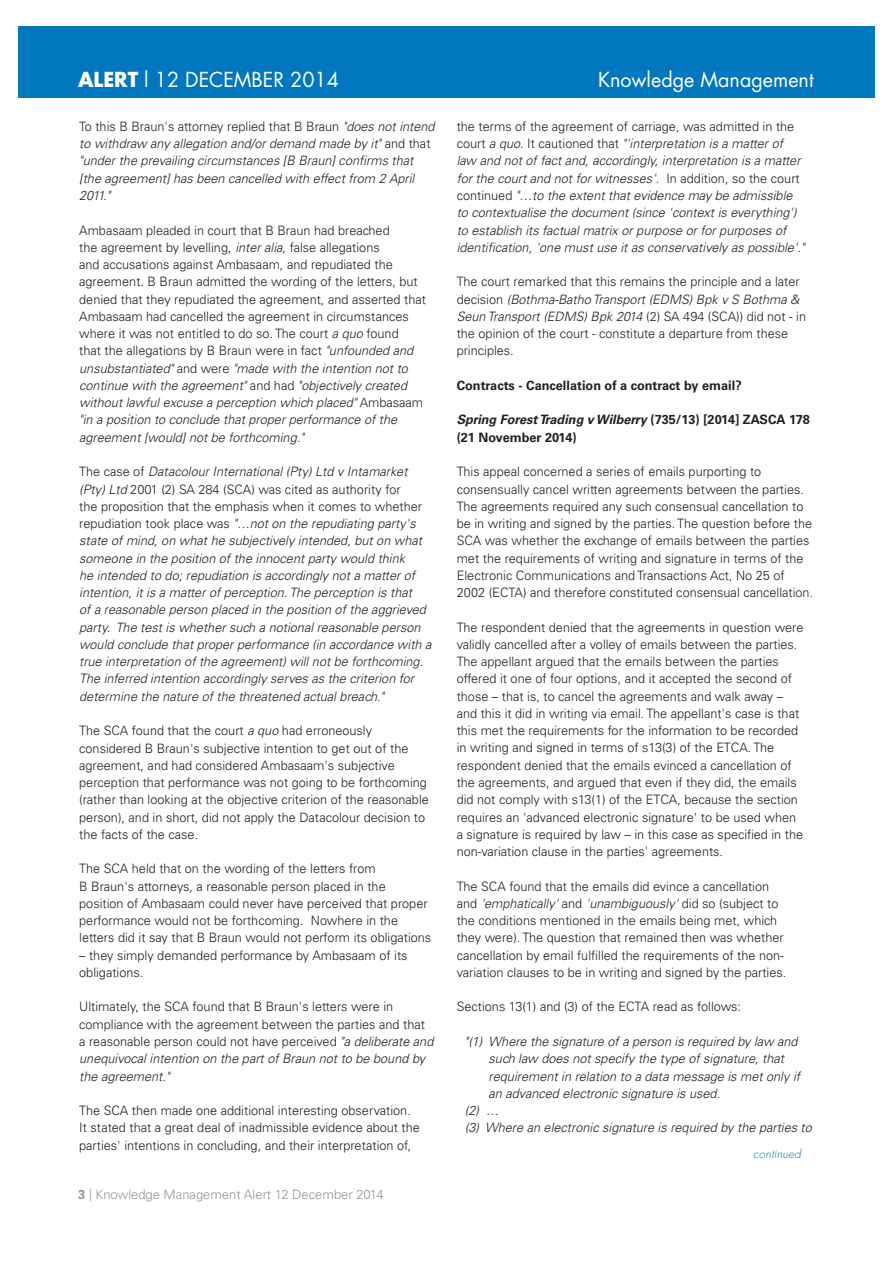
<style>
.page{position:relative;width:893px;height:1263px;background:#fff}
.page>*{position:absolute;margin:0;border:0;box-sizing:border-box;transform-origin:0 0}
.t1{font:20.1px "Futura Std";color:#fff}
.t2{font:300 12.9px/17.2px "Univers LT Std";color:#231f20}
.t3{font:italic 300 12.9px/17.2px "Univers LT Std";color:#231f20}
.t4{font:700 12.9px/17.2px "Univers LT Std";color:#231f20}
.t5{font:300 12.9px "Univers LT Std";color:#939598}
.t6{font:italic 300 11.55px "Futura Std";letter-spacing:.01em;color:#0077be}
.s1{font-weight:700}
.s2{font-style:normal}
.s3{font-style:italic}
</style>
<div class="page">
<div style="left:18px;top:26px;width:856px;height:71px;background:#0077be"></div>
<h1 class="t1" style="left:78px;top:70px;width:262px"><span class="s1">ALERT</span> l 12 DECEMBER 2014</h1>
<p class="t3" style="left:79px;top:119px;width:357px"><span class="s2">To this B Braun's attorney replied that B Braun</span> "does not intend to withdraw any allegation and/or demand made by it" <span class="s2">and that </span>"under the prevailing circumstances [B Braun] confirms that [the agreement] has been cancelled with effect from 2 April 2011."</p>
<p class="t2" style="left:79px;top:222px;width:348px">Ambasaam pleaded in court that B Braun had breached<br>the agreement by levelling, <span class="s3">inter alia</span>, false allegations<br>and accusations against Ambasaam, and repudiated the agreement. B Braun admitted the wording of the letters, but denied that they repudiated the agreement, and asserted that Ambasaam had cancelled the agreement in circumstances where it was not entitled to do so. The court <span class="s3">a quo</span> found<br>that the allegations by B Braun were in fact <span class="s3">"unfounded and unsubstantiated"</span> and were <span class="s3">"made with the intention not to continue with the agreement"</span> and had <span class="s3">"objectively created without lawful excuse a perception which placed"</span> Ambasaam <span class="s3">"in a position to conclude that proper performance of the agreement [would] not be forthcoming."</span></p>
<p class="t3" style="left:79px;top:464px;width:354px"><span class="s2">The case of</span> Datacolour International (Pty) Ltd v Intamarket (Pty) Ltd <span class="s2">2001 (2) SA 284 (SCA) was cited as authority for<br>the proposition that the emphasis when it comes to whether repudiation took place was</span> "…not on the repudiating party's state of mind, on what he subjectively intended, but on what someone in the position of the innocent party would think<br>he intended to do; repudiation is accordingly not a matter of intention, it is a matter of perception. The perception is that<br>of a reasonable person placed in the position of the aggrieved party. The test is whether such a notional reasonable person would conclude that proper performance (in accordance with a true interpretation of the agreement) will not be forthcoming.<br>The inferred intention accordingly serves as the criterion for determine the nature of the threatened actual breach."</p>
<p class="t2" style="left:79px;top:723px;width:351px">The SCA found that the court <span class="s3">a quo</span> had erroneously considered B Braun's subjective intention to get out of the agreement, and had considered Ambasaam's subjective perception that performance was not going to be forthcoming (rather than looking at the objective criterion of the reasonable person), and in short, did not apply the Datacolour decision to the facts of the case.</p>
<p class="t2" style="left:79px;top:861px;width:353px">The SCA held that on the wording of the letters from<br>B Braun's attorneys, a reasonable person placed in the position of Ambasaam could never have perceived that proper performance would not be forthcoming. Nowhere in the letters did it say that B Braun would not perform its obligations</p>
<p class="t2" style="left:79px;top:947px;width:330px">– they simply demanded performance by Ambasaam of its obligations.</p>
<p class="t2" style="left:79px;top:999px;width:356px">Ultimately, the SCA found that B Braun's letters were in compliance with the agreement between the parties and that a reasonable person could not have perceived <span class="s3">"a deliberate and unequivocal intention on the part of Braun not to be bound by the agreement."</span></p>
<p class="t2" style="left:79px;top:1103px;width:342px">The SCA then made one additional interesting observation.<br>It stated that a great deal of inadmissible evidence about the parties' intentions in concluding, and their interpretation of,</p>
<p class="t5" style="left:78px;top:1188px;width:307px"><span class="s1">3</span> | Knowledge Management Alert 12 December 2014</p>
<h1 class="t1" style="left:598px;top:70px;width:217px">Knowledge Management</h1>
<p class="t3" style="left:456px;top:119px;width:349px"><span class="s2">the terms of the agreement of carriage, was admitted in the court</span> a quo<span class="s2">. It cautioned that</span> "'interpretation is a matter of law and not of fact and, accordingly, interpretation is a matter for the court and not for witnesses'<span class="s2">. In addition, so the court continued</span> "…to the extent that evidence may be admissible to contextualise the document (since 'context is everything') to establish its factual matrix or purpose or for purposes of identification, 'one must use it as conservatively as possible'."</p>
<p class="t2" style="left:456px;top:274px;width:351px">The court remarked that this remains the principle and a later decision <span class="s3">(Bothma-Batho Transport (EDMS) Bpk v S Bothma &amp; Seun Transport (EDMS) Bpk 2014</span> (2) SA 494 (SCA)) did not - in the opinion of the court - constitute a departure from these principles.</p>
<p class="t4" style="left:456px;top:377px;width:286px">Contracts - Cancellation of a contract by email?</p>
<p class="t4" style="left:456px;top:412px;width:355px"><span class="s3">Spring Forest Trading v Wilberry</span> (735/13) [2014] ZASCA 178 (21 November 2014)</p>
<p class="t2" style="left:456px;top:464px;width:358px">This appeal concerned a series of emails purporting to consensually cancel written agreements between the parties.<br>The agreements required any such consensual cancellation to be in writing and signed by the parties. The question before the SCA was whether the exchange of emails between the parties met the requirements of writing and signature in terms of the Electronic Communications and Transactions Act, No 25 of 2002 (ECTA) and therefore constituted consensual cancellation.</p>
<p class="t2" style="left:456px;top:619px;width:348px">The respondent denied that the agreements in question were validly cancelled after a volley of emails between the parties.<br>The appellant argued that the emails between the parties offered it one of four options, and it accepted the second of those – that is, to cancel the agreements and walk away – and this it did in writing via email. The appellant's case is that this met the requirements for the information to be recorded in writing and signed in terms of s13(3) of the ETCA. The respondent denied that the emails evinced a cancellation of the agreements, and argued that even if they did, the emails did not comply with s13(1) of the ETCA, because the section requires an 'advanced electronic signature' to be used when a signature is required by law – in this case as specified in the non-variation clause in the parties' agreements.</p>
<p class="t2" style="left:456px;top:878px;width:331px">The SCA found that the emails did evince a cancellation and <span class="s3">'emphatically'</span> and <span class="s3">'unambiguously'</span> did so (subject to the conditions mentioned in the emails being met, which they were). The question that remained then was whether cancellation by email fulfilled the requirements of the non&shy;variation clauses to be in writing and signed by the parties.</p>
<p class="t2" style="left:456px;top:999px;width:286px">Sections 13(1) and (3) of the ECTA read as follows:</p>
<p class="t3" style="left:465px;top:1034px;width:334px">"(1) Where the signature of a person is required by law and</p>
<p class="t3" style="left:488px;top:1051px;width:297px">such law does not specify the type of signature, that</p>
<p class="t3" style="left:488px;top:1068px;width:313px">requirement in relation to a data message is met only if</p>
<p class="t3" style="left:488px;top:1085px;width:233px">an advanced electronic signature is used.</p>
<p class="t3" style="left:465px;top:1103px;width:35px">(2) …</p>
<p class="t3" style="left:465px;top:1120px;width:348px">(3) Where an electronic signature is required by the parties to</p>
<p class="t6" style="left:753px;top:1148px;width:49px">continued</p>
</div>
